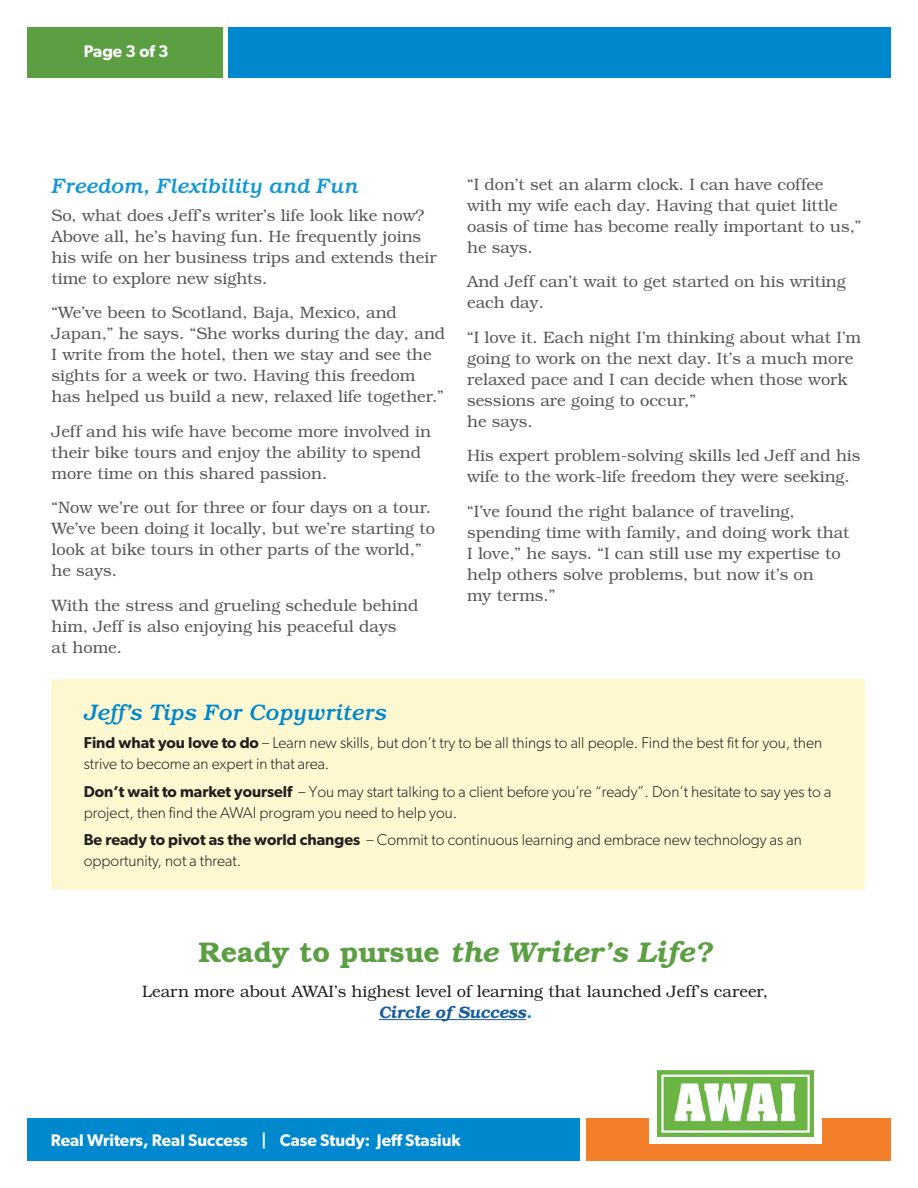
<style>
.page{position:relative;width:918px;height:1188px;background:#fff}
.page>*{position:absolute;margin:0;border:0;box-sizing:border-box;transform-origin:0 0}
.t1{font:italic 600 28.5px "Bookman";color:#5c9f43}
.t2{font:italic 500 22.5px "Bookman";color:#0088ce}
.t3{font:italic 500 21px "Bookman";color:#1097d6}
.t4{font:600 16.8px "Gibson";color:#fff}
.t5{font:300 16.5px/21px "Bookman";color:#57585a}
.t6{font:300 16.5px/21px "Bookman";color:#231f20;text-align:center}
.t7{font:300 15.75px/21px "Gibson";color:#231f20}
.s1{font-weight:600}
.s2{font-style:normal}
.s3{font-weight:600;font-style:italic;color:#175d9e}
.s4{font-weight:600;font-style:italic;color:#0088ce}
</style>
<div class="page">
<div style="left:229px;top:27px;width:662px;height:51px;background:#0088ce"></div>
<div style="left:27px;top:1119px;width:553px;height:42px;background:#0088ce"></div>
<div style="left:27px;top:27px;width:195px;height:51px;background:#5c9f43"></div>
<div style="left:586px;top:1119px;width:305px;height:42px;background:#f47f2a"></div>
<div style="left:649px;top:1061px;width:173px;height:83px;background:#fff"></div>
<img style="left:657px;top:1070px;width:156px;height:66px">
<div style="left:52px;top:679px;width:813px;height:211px;background:#fef8d1"></div>
<hr style="left:379px;top:1019px;width:147px;height:1px;background:#175d9e">
<p class="t4" style="left:84px;top:42px;width:86px">Page 3 of 3</p>
<p class="t3" style="left:52px;top:174px;width:308px">Freedom, Flexibility and Fun</p>
<p class="t5" style="left:52px;top:205px;width:387px">So, what does Jeff’s writer’s life look like now?<br>Above all, he’s having fun. He frequently joins his wife on her business trips and extends their time to explore new sights.</p>
<p class="t5" style="left:52px;top:303px;width:395px">“We’ve been to Scotland, Baja, Mexico, and Japan,” he says. “She works during the day, and I write from the hotel, then we stay and see the sights for a week or two. Having this freedom has helped us build a new, relaxed life together.”</p>
<p class="t5" style="left:52px;top:421px;width:381px">Jeff and his wife have become more involved in their bike tours and enjoy the ability to spend more time on this shared passion.</p>
<p class="t5" style="left:52px;top:498px;width:385px">“Now we’re out for three or four days on a tour.<br>We’ve been doing it locally, but we’re starting to look at bike tours in other parts of the world,” he says.</p>
<p class="t5" style="left:52px;top:595px;width:368px">With the stress and grueling schedule behind him, Jeff is also enjoying his peaceful days<br>at home.</p>
<p class="t5" style="left:467px;top:174px;width:396px">“I don’t set an alarm clock. I can have coffee with my wife each day. Having that quiet little oasis of time has become really important to us,” he says.</p>
<p class="t5" style="left:467px;top:271px;width:380px">And Jeff can’t wait to get started on his writing each day.</p>
<p class="t5" style="left:467px;top:327px;width:396px">“I love it. Each night I’m thinking about what I’m going to work on the next day. It’s a much more relaxed pace and I can decide when those work sessions are going to occur,”<br>he says.</p>
<p class="t5" style="left:467px;top:445px;width:395px">His expert problem-solving skills led Jeff and his wife to the work-life freedom they were seeking.</p>
<p class="t5" style="left:467px;top:501px;width:384px">“I’ve found the right balance of traveling, spending time with family, and doing work that I love,” he says. “I can still use my expertise to help others solve problems, but now it’s on<br>my terms.”</p>
<h2 class="t2" style="left:84px;top:699px;width:305px">Jeff’s Tips For Copywriters</h2>
<p class="t7" style="left:84px;top:732px;width:740px"><span class="s1">Find what you love to do</span> – Learn new skills, but don’t try to be all things to all people. Find the best fit for you, then strive to become an expert in that area.</p>
<p class="t7" style="left:84px;top:781px;width:749px"><span class="s1">Don’t wait to market yourself</span> – You may start talking to a client before you’re “ready”. Don’t hesitate to say yes to a project, then find the AWAI program you need to help you.</p>
<p class="t7" style="left:84px;top:829px;width:719px"><span class="s1">Be ready to pivot as the world changes</span> – Commit to continuous learning and embrace new technology as an opportunity, not a threat.</p>
<h1 class="t1" style="left:198px;top:936px;width:515px"><span class="s2">Ready to pursue</span> the Writer’s Life?</h1>
<p class="t6" style="left:142px;top:981px;width:628px">Learn more about AWAI’s highest level of learning that launched Jeff’s career,<br><span class="s3">Circle of Success</span><span class="s4">.</span></p>
<p class="t4" style="left:51px;top:1130px;width:412px">Real Writers, Real Success | Case Study: Jeff Stasiuk</p>
</div>
